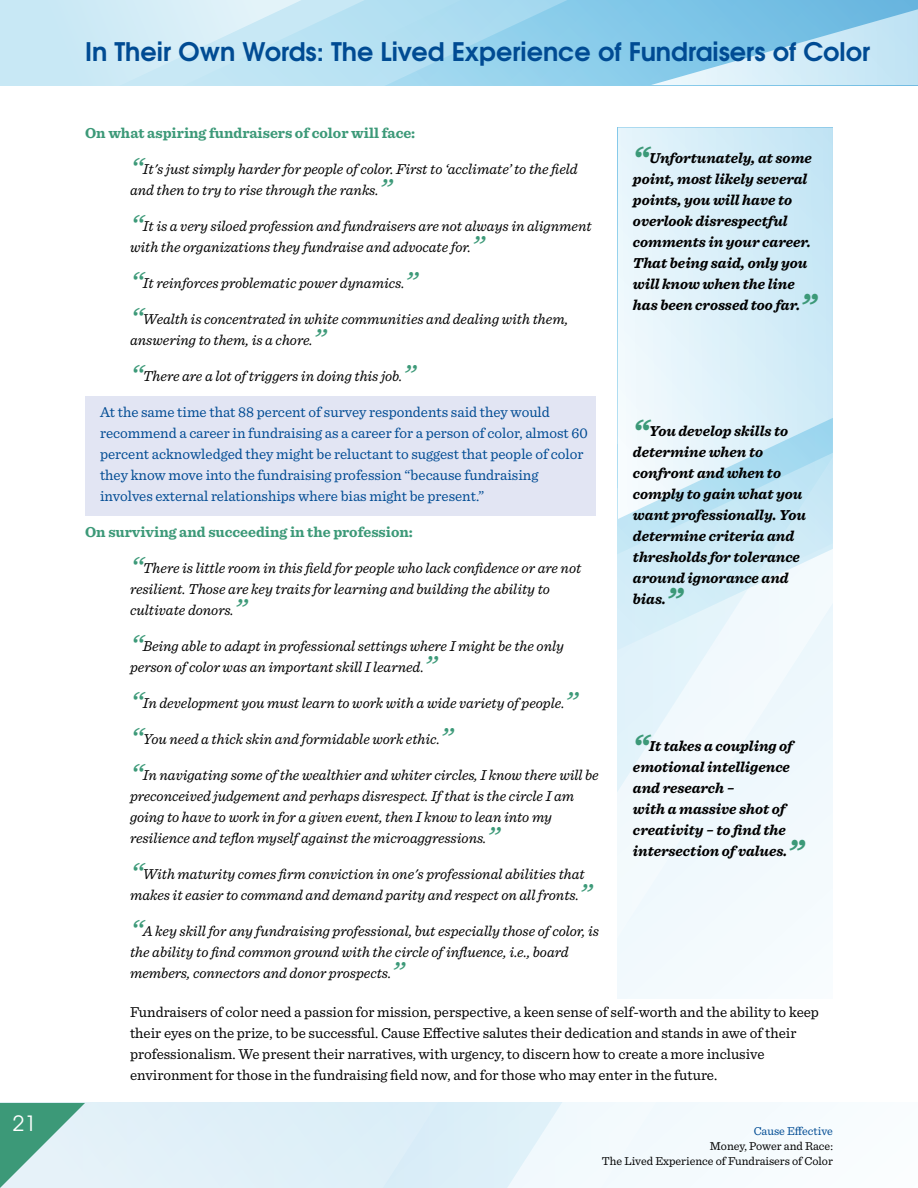
<style>
.page{position:relative;width:918px;height:1188px;background:#fff}
.page>*{position:absolute;margin:0;border:0;box-sizing:border-box;transform-origin:0 0}
.t1{font:700 25.5px "Te X Gyre Adventor";color:#004b93}
.t2{font:21px "Te X Gyre Adventor";color:#fff}
.t3{font:italic 15px/21px "Sentinel";color:#000}
.t4{font:italic 700 15px/21px "Sentinel";color:#000}
.t5{font:15px/21px "Sentinel";color:#000}
.t6{font:15px/21px "Sentinel";color:#004b93}
.t7{font:700 15px "Sentinel";color:#3c9978}
.t8{font:12px/15px "Sentinel";color:#000;text-align:right}
.t9{font:12px "Sentinel";color:#004b93}
.s1{font-size:33px;color:#3c9978}
</style>
<div class="page">
<div style="left:85px;top:396px;width:510px;height:119px;background:#e2e5f3"></div>
<div style="left:631px;top:980px;width:100px;height:19px;background:#f4fafd"></div>
<svg style="left:618px;top:980px;width:13px;height:19px"></svg>
<svg style="left:618px;top:128px;width:215px;height:847px"></svg>
<div style="left:716px;top:1103px;width:66px;height:60px;background:#f4fafd"></div>
<svg style="left:85px;top:1103px;width:631px;height:85px"></svg>
<svg style="left:0;top:0;width:918px;height:85px;background:#aedcf0"></svg>
<svg style="left:0;top:1103px;width:85px;height:85px;background:#90c5b8"></svg>
<h2 class="t2" style="left:13px;top:1107px;width:25px">21</h2>
<h1 class="t1" style="left:85px;top:30px;width:787px">In Their Own Words: The Lived Experience of Fundraisers of Color</h1>
<p class="t7" style="left:85px;top:121px;width:332px">On what aspiring fundraisers of color will face:</p>
<p class="t3" style="left:130px;top:157px;width:449px"><span class="s1">“</span>It's just simply harder for people of color. First to ‘acclimate’ to the field and then to try to rise through the ranks.<span class="s1">”</span></p>
<p class="t3" style="left:130px;top:214px;width:463px"><span class="s1">“</span>It is a very siloed profession and fundraisers are not always in alignment with the organizations they fundraise and advocate for.<span class="s1">”</span></p>
<p class="t3" style="left:130px;top:271px;width:289px"><span class="s1">“</span>It reinforces problematic power dynamics.<span class="s1">”</span></p>
<p class="t3" style="left:130px;top:307px;width:440px"><span class="s1">“</span>Wealth is concentrated in white communities and dealing with them, answering to them, is a chore.<span class="s1">”</span></p>
<p class="t3" style="left:130px;top:364px;width:287px"><span class="s1">“</span>There are a lot of triggers in doing this job.<span class="s1">”</span></p>
<p class="t6" style="left:100px;top:400px;width:489px">At the same time that 88 percent of survey respondents said they would recommend a career in fundraising as a career for a person of color, almost 60 percent acknowledged they might be reluctant to suggest that people of color they know move into the fundraising profession “because fundraising involves external relationships where bias might be present.”</p>
<p class="t7" style="left:85px;top:520px;width:329px">On surviving and succeeding in the profession:</p>
<p class="t3" style="left:130px;top:556px;width:453px"><span class="s1">“</span>There is little room in this field for people who lack confidence or are not resilient. Those are key traits for learning and building the ability to cultivate donors.<span class="s1">”</span></p>
<p class="t3" style="left:130px;top:634px;width:435px"><span class="s1">“</span>Being able to adapt in professional settings where I might be the only person of color was an important skill I learned.<span class="s1">”</span></p>
<p class="t3" style="left:130px;top:691px;width:449px"><span class="s1">“</span>In development you must learn to work with a wide variety of people.<span class="s1">”</span></p>
<p class="t3" style="left:130px;top:727px;width:324px"><span class="s1">“</span>You need a thick skin and formidable work ethic.<span class="s1">”</span></p>
<p class="t3" style="left:130px;top:763px;width:470px"><span class="s1">“</span>In navigating some of the wealthier and whiter circles, I know there will be preconceived judgement and perhaps disrespect. If that is the circle I am going to have to work in for a given event, then I know to lean into my resilience and teflon myself against the microaggressions.<span class="s1">”</span></p>
<p class="t3" style="left:130px;top:862px;width:463px"><span class="s1">“</span>With maturity comes firm conviction in one's professional abilities that makes it easier to command and demand parity and respect on all fronts.<span class="s1">”</span></p>
<p class="t3" style="left:130px;top:919px;width:470px"><span class="s1">“</span>A key skill for any fundraising professional, but especially those of color, is the ability to find common ground with the circle of influence, i.e., board members, connectors and donor prospects.<span class="s1">”</span></p>
<p class="t4" style="left:633px;top:146px;width:185px"><span class="s1">“</span>Unfortunately, at some point, most likely several points, you will have to overlook disrespectful comments in your career.<br>That being said, only you will know when the line has been crossed too far.<span class="s1">”</span></p>
<p class="t4" style="left:633px;top:419px;width:174px"><span class="s1">“</span>You develop skills to determine when to confront and when to comply to gain what you want professionally. You determine criteria and thresholds for tolerance around ignorance and bias.<span class="s1">”</span></p>
<p class="t4" style="left:633px;top:734px;width:172px"><span class="s1">“</span>It takes a coupling of emotional intelligence and research −<br>with a massive shot of creativity − to find the intersection of values.<span class="s1">”</span></p>
<p class="t5" style="left:130px;top:1001px;width:691px">Fundraisers of color need a passion for mission, perspective, a keen sense of self-worth and the ability to keep their eyes on the prize, to be successful. Cause Effective salutes their dedication and stands in awe of their professionalism. We present their narratives, with urgency, to discern how to create a more inclusive environment for those in the fundraising field now, and for those who may enter in the future.</p>
<p class="t9" style="left:754px;top:1122px;width:81px">Cause Effective</p>
<p class="t8" style="left:602px;top:1137px;width:233px">Money, Power and Race:<br>The Lived Experience of Fundraisers of Color</p>
</div>
